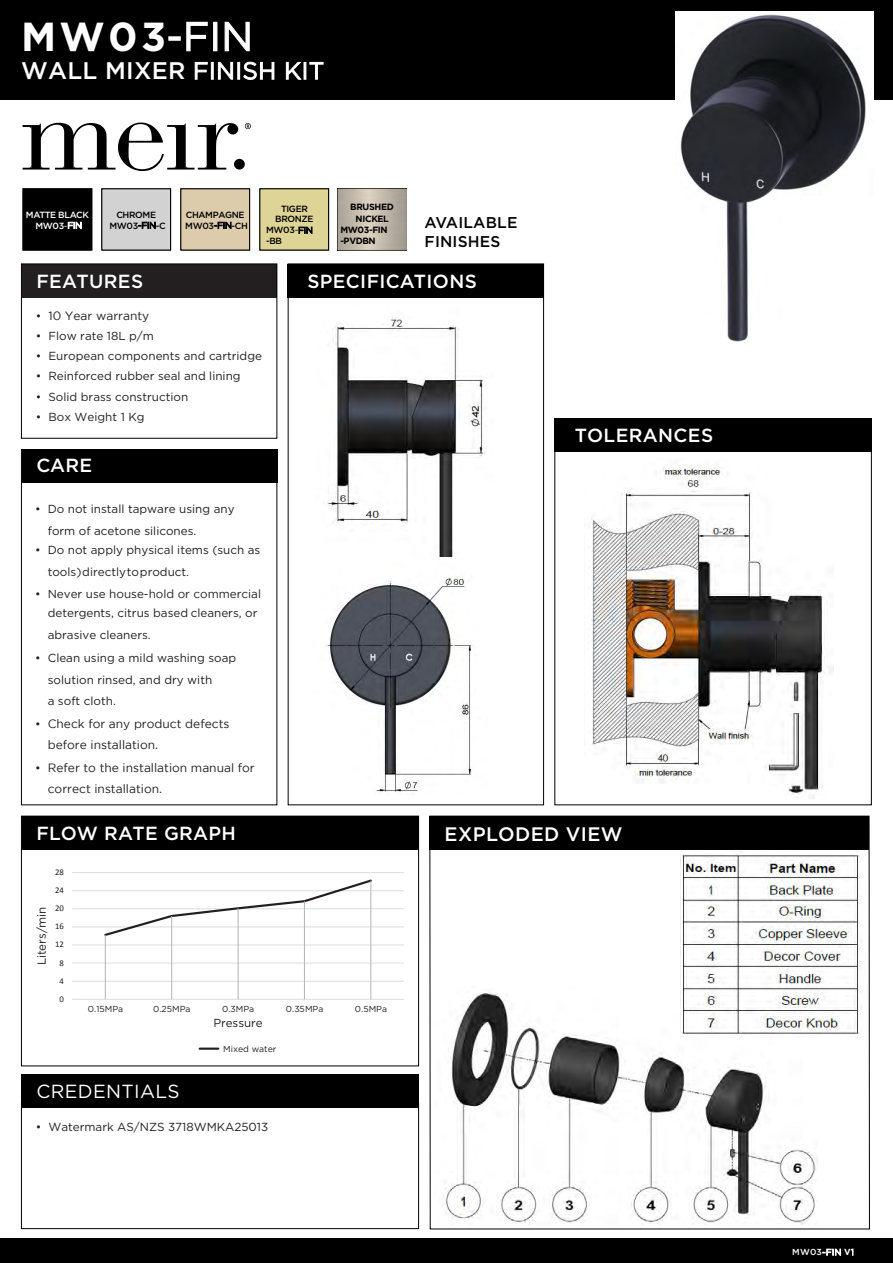
<style>
.page{position:relative;width:893px;height:1263px;background:#fff}
.page>*{position:absolute;margin:0;border:0;box-sizing:border-box;transform-origin:0 0}
.t1{font:700 40.5px "Gotham HTF";color:#fff}
.t2{font:500 24px "Gotham HTF";letter-spacing:.01em;color:#fff}
.t3{font:500 19.5px "Gotham HTF";letter-spacing:.02em;color:#fff}
.t4{font:500 18.9px "Gotham HTF";letter-spacing:.02em;color:#fff}
.t5{font:18.9px "Gotham HTF";letter-spacing:.02em;color:#fff}
.t6{font:500 15.6px/18.8px "Gotham HTF";letter-spacing:.01em;color:#040503}
.t7{font:12px/21.3px "Gotham";color:#231f20}
.t8{font:11.7px/21.9px "Gotham HTF";color:#231f20}
.t9{font:11.7px "Gotham";color:#231f20}
.t10{font:500 9px/10.9px "Gotham HTF";letter-spacing:-.04em;color:#000;text-align:center}
.t11{font:700 9px/12.1px "Gotham";letter-spacing:-.04em;color:#000;text-align:center}
.t12{font:500 9px/10.9px "Gotham HTF";letter-spacing:-.04em;color:#fff;text-align:center}
.t13{font:8.7px "Gotham HTF";color:#231f20}
.t14{font:8.7px "Calibri";color:#231f20}
.t15{font:500 8.7px "Gotham HTF";color:#fff}
.s1{font-family:"Gotham";font-weight:400}
.s2{font-family:"Gotham HTF";font-size:11.7px}
.s3{font-family:"Gotham"}
.s4{font-family:"Gotham HTF"}
.s5{font-family:"Gotham";font-weight:700}
.s6{font-family:"Gotham";font-weight:300}
</style>
<div class="page">
<div style="left:0;top:0;width:893px;height:100px;background:#000"></div>
<div style="left:22px;top:264px;width:254px;height:34px;background:#231f20"></div>
<div style="left:22px;top:449px;width:255px;height:34px;background:#000"></div>
<div style="left:22px;top:816px;width:397px;height:33px;background:#000"></div>
<div style="left:21px;top:1074px;width:398px;height:33px;background:#000"></div>
<div style="left:288px;top:264px;width:256px;height:34px;background:#000"></div>
<div style="left:0;top:1238px;width:893px;height:25px;background:#000"></div>
<div style="left:21px;top:264px;width:256px;height:175px;border:1px solid #000"></div>
<div style="left:21px;top:816px;width:398px;height:250px;border:1px solid #000"></div>
<div style="left:21px;top:1103px;width:398px;height:126px;border:1px solid #000"></div>
<div style="left:21px;top:449px;width:256px;height:356px;border:1px solid #000"></div>
<div style="left:288px;top:264px;width:256px;height:541px;border:1px solid #000"></div>
<div style="left:554px;top:419px;width:318px;height:33px;background:#000"></div>
<div style="left:554px;top:419px;width:318px;height:386px;border:1px solid #000"></div>
<svg style="left:245px;top:123px;width:6px;height:6px"></svg>
<div style="left:234px;top:159px;width:11px;height:11px;background:#000;border-radius:50%"></div>
<svg style="left:23px;top:122px;width:213px;height:49px"></svg>
<div style="left:227px;top:124px;width:11px;height:10px;background:#000;border-radius:50%"></div>
<div style="left:429px;top:816px;width:440px;height:33px;background:#000"></div>
<div style="left:23px;top:188px;width:69px;height:62px;background:#000;border:1px solid #000"></div>
<div style="left:101px;top:188px;width:70px;height:62px;background:#d2d2d2;border:1px solid #000"></div>
<div style="left:180px;top:188px;width:70px;height:62px;background:#ddccac;border:1px solid #000"></div>
<div style="left:259px;top:188px;width:70px;height:62px;background:#ddd495;border:1px solid #000"></div>
<hr style="left:72px;top:981px;width:332px;height:1px;background:#dcddde">
<hr style="left:72px;top:963px;width:332px;height:1px;background:#dcddde">
<hr style="left:72px;top:944px;width:332px;height:1px;background:#dcddde">
<hr style="left:72px;top:926px;width:332px;height:1px;background:#dcddde">
<hr style="left:72px;top:908px;width:332px;height:1px;background:#dcddde">
<hr style="left:72px;top:890px;width:332px;height:1px;background:#dcddde">
<hr style="left:72px;top:872px;width:332px;height:1px;background:#dcddde">
<hr style="left:72px;top:999px;width:332px;height:1px;background:#dcddde">
<svg style="left:103px;top:879px;width:271px;height:58px"></svg>
<hr style="left:105px;top:935px;width:1px;height:64px;background:#b1b4b6">
<hr style="left:171px;top:916px;width:1px;height:83px;background:#b1b4b6">
<hr style="left:238px;top:908px;width:1px;height:91px;background:#b1b4b6">
<hr style="left:304px;top:901px;width:1px;height:98px;background:#b1b4b6">
<hr style="left:370px;top:880px;width:1px;height:119px;background:#b1b4b6">
<hr style="left:200px;top:1047px;width:18px;height:3px;background:#231f20">
<img style="left:676px;top:12px;width:197px;height:330px">
<img style="left:589px;top:466px;width:244px;height:333px">
<img style="left:337px;top:189px;width:69px;height:61px">
<img style="left:327px;top:317px;width:159px;height:240px">
<img style="left:326px;top:577px;width:147px;height:215px">
<img style="left:445px;top:986px;width:372px;height:238px">
<img style="left:680px;top:854px;width:181px;height:183px">
<h1 class="t1" style="left:21px;top:13px;width:233px">MW03<span class="s1">-FIN</span></h1>
<h2 class="t2" style="left:21px;top:57px;width:304px">WALL MIXER <span class="s1">FINISH KIT</span></h2>
<p class="t12" style="left:26px;top:209px;width:64px">MATTE BLACK<br>MW03<span class="s1">-FIN</span></p>
<p class="t10" style="left:109px;top:209px;width:58px">CHROME<br>MW03<span class="s1">-FIN</span>-C</p>
<p class="t10" style="left:185px;top:209px;width:64px;text-align:left">CHAMPAGNE<br>MW03<span class="s1">-FIN</span>-CH</p>
<p class="t10" style="left:281px;top:203px;width:28px">TIGER</p>
<p class="t10" style="left:275px;top:214px;width:40px">BRONZE</p>
<p class="t10" style="left:266px;top:225px;width:48px">MW03<span class="s1">-FIN</span></p>
<p class="t10" style="left:266px;top:235px;width:17px">-BB</p>
<p class="t11" style="left:350px;top:201px;width:45px">BRUSHED<br>NICKEL</p>
<p class="t11" style="left:340px;top:224px;width:49px;line-height:10.8px;text-align:left">MW03-FIN -PVDBN</p>
<h3 class="t6" style="left:425px;top:213px;width:94px">AVAILABLE<br>FINISHES</h3>
<h3 class="t4" style="left:36px;top:270px;width:108px">FEATURES</h3>
<p class="t7" style="left:36px;top:305px;width:115px"><span class="s2">•</span> 10 Year warranty</p>
<p class="t8" style="left:36px;top:325px;width:120px">• Flow rate 18L p/m</p>
<p class="t8" style="left:36px;top:345px;width:228px">• European components and cartridge</p>
<p class="t8" style="left:36px;top:365px;width:206px">• Reinforced rubber seal and lining</p>
<p class="t8" style="left:36px;top:385px;width:154px">• Solid brass construction</p>
<p class="t8" style="left:36px;top:405px;width:110px">• Box Weight <span class="s3">1</span> Kg</p>
<h3 class="t4" style="left:36px;top:455px;width:57px">CARE</h3>
<p class="t8" style="left:48px;top:497px;width:188px;text-indent:-12px">• Do not install tapware using any form of acetone silicones.</p>
<p class="t8" style="left:48px;top:539px;width:214px;text-indent:-12px">• Do not apply physical items (such as tools) directly to product.</p>
<p class="t9" style="left:35px;top:587px;width:227px"><span class="s4">• Never use</span> house-hold or commercial</p>
<p class="t8" style="left:48px;top:602px;width:211px">detergents, citrus based cleaners, or abrasive cleaners.</p>
<p class="t8" style="left:48px;top:646px;width:190px;line-height:22.5px;text-indent:-12px">• Clean using a mild washing soap solution rinsed, and dr<span class="s3">y</span> with</p>
<p class="t8" style="left:48px;top:690px;width:70px">a soft cloth.</p>
<p class="t7" style="left:48px;top:713px;width:183px;text-indent:-12px"><span class="s2">•</span> Check for any product defects before installation.</p>
<p class="t7" style="left:48px;top:757px;width:209px;text-indent:-12px"><span class="s2">•</span> Refer to the installation manual for correct installation.</p>
<h3 class="t4" style="left:36px;top:823px;width:201px">FLOW RATE GRAPH</h3>
<p class="t14" style="left:55px;top:867px;width:10px">28</p>
<p class="t8" style="left:31px;top:965px;width:60px;rotate:-90deg">Liters/min</p>
<p class="t14" style="left:55px;top:885px;width:10px">24</p>
<p class="t14" style="left:55px;top:903px;width:10px">20</p>
<p class="t14" style="left:55px;top:921px;width:10px">16</p>
<p class="t14" style="left:55px;top:939px;width:10px">12</p>
<p class="t14" style="left:60px;top:957px;width:6px">8</p>
<p class="t14" style="left:60px;top:975px;width:6px">4</p>
<p class="t14" style="left:60px;top:993px;width:6px">0</p>
<h3 class="t4" style="left:307px;top:270px;width:171px">SPECIFICATIONS</h3>
<h3 class="t4" style="left:575px;top:425px;width:140px">TOLERANCES</h3>
<h3 class="t3" style="left:445px;top:822px;width:180px">EXPLODED VIEW</h3>
<p class="t13" style="left:88px;top:1004px;width:37px">0.15MPa</p>
<p class="t13" style="left:153px;top:1004px;width:39px">0.25MPa</p>
<p class="t13" style="left:222px;top:1004px;width:34px">0.3MPa</p>
<p class="t13" style="left:286px;top:1004px;width:39px">0.35MPa</p>
<p class="t13" style="left:355px;top:1004px;width:34px">0.5MPa</p>
<h3 class="t5" style="left:36px;top:1081px;width:145px">CREDENTIALS</h3>
<p class="t8" style="left:213px;top:1012px;width:51px">Pressure</p>
<p class="t13" style="left:223px;top:1044px;width:55px">Mixed water</p>
<p class="t8" style="left:36px;top:1116px;width:234px">• Watermark AS/NZS 3718WMKA25013</p>
<p class="t15" style="left:792px;top:1247px;width:63px">MW03<span class="s1">-FIN</span> <span class="s5">V</span><span class="s6">1</span></p>
</div>
